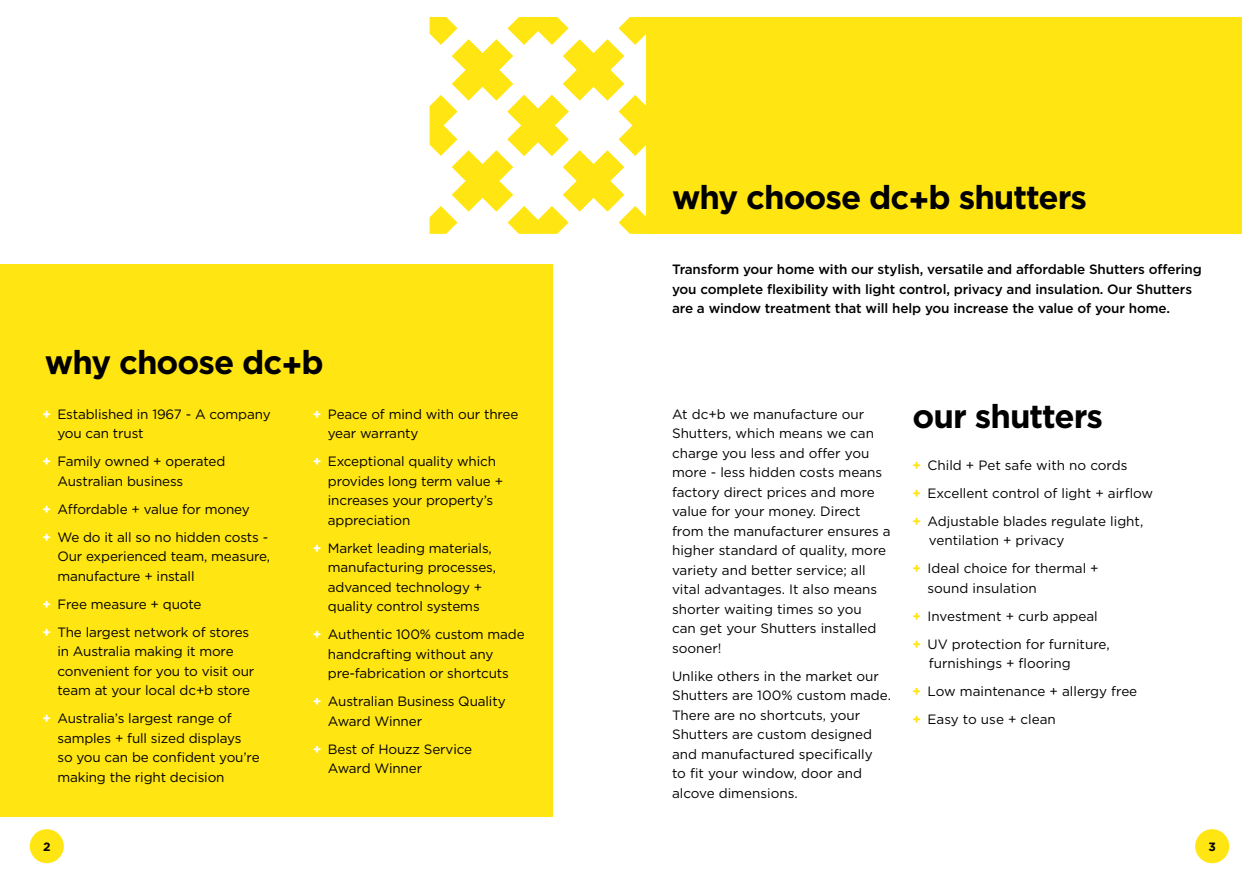
<style>
.page{position:relative;width:1259px;height:893px;background:#fff}
.page>*{position:absolute;margin:0;border:0;box-sizing:border-box;transform-origin:0 0}
.t1{font:700 33px "Gotham";letter-spacing:-.03em;color:#000}
.t2{font:13.5px/19.5px "Gotham";letter-spacing:-.01em;color:#000}
.t3{font:500 13.5px/19.5px "Gotham";letter-spacing:-.01em;color:#000}
.t4{font:700 12px "Gotham";color:#000}
.s1{font-weight:700;color:#fff}
.s2{font-weight:700;color:#ffe512}
</style>
<div class="page">
<div style="left:30px;top:829px;width:34px;height:34px;background:#ffe512;border-radius:50%"></div>
<div style="left:1195px;top:829px;width:34px;height:34px;background:#ffe512;border-radius:50%"></div>
<div style="left:0;top:264px;width:553px;height:552px;background:#ffe512"></div>
<div style="left:646px;top:17px;width:596px;height:217px;background:#ffe512"></div>
<svg style="left:429px;top:17px;width:217px;height:217px"></svg>
<h1 class="t1" style="left:672px;top:176px;width:416px">why choose dc+b shutters</h1>
<h1 class="t1" style="left:45px;top:340px;width:280px">why choose dc+b</h1>
<p class="t2" style="left:328px;top:404px;width:192px;text-indent:-15px"><span class="s1">+</span> Peace of mind with our three year warranty</p>
<p class="t2" style="left:328px;top:451px;width:177px;text-indent:-15px"><span class="s1">+</span> Exceptional quality which provides long term value + increases your property’s appreciation</p>
<p class="t2" style="left:328px;top:538px;width:170px;text-indent:-15px"><span class="s1">+</span> Market leading materials, manufacturing processes, advanced technology + quality control systems</p>
<p class="t2" style="left:328px;top:624px;width:198px;text-indent:-15px"><span class="s1">+</span> Authentic 100% custom made handcrafting without any pre-fabrication or shortcuts</p>
<p class="t2" style="left:328px;top:691px;width:179px;text-indent:-15px"><span class="s1">+</span> Australian Business Quality<br>Award Winner</p>
<p class="t2" style="left:328px;top:739px;width:146px;text-indent:-15px"><span class="s1">+</span> Best of Houzz Service<br>Award Winner</p>
<p class="t2" style="left:57px;top:404px;width:215px;text-indent:-15px"><span class="s1">+</span> Established in 1967 - A company you can trust</p>
<p class="t2" style="left:57px;top:451px;width:169px;text-indent:-15px"><span class="s1">+</span> Family owned + operated<br>Australian business</p>
<p class="t2" style="left:43px;top:495px;width:227px;line-height:28px"><span class="s1">+</span> Affordable + value for money<br><span class="s1">+</span> We do it all so no hidden costs -</p>
<p class="t2" style="left:57px;top:546px;width:214px">Our experienced team, measure, manufacture + install</p>
<p class="t2" style="left:43px;top:590px;width:208px;line-height:28px"><span class="s1">+</span> Free measure + quote<br><span class="s1">+</span> The largest network of stores</p>
<p class="t2" style="left:57px;top:641px;width:198px">in Australia making it more convenient for you to visit our team at your local dc+b store</p>
<p class="t2" style="left:57px;top:708px;width:204px;text-indent:-15px"><span class="s1">+</span> Australia’s largest range of samples + full sized displays so you can be confident you’re making the right decision</p>
<p class="t3" style="left:672px;top:260px;width:531px">Transform your home with our stylish, versatile and affordable Shutters offering you complete flexibility with light control, privacy and insulation. Our Shutters are a window treatment that will help you increase the value of your home.</p>
<p class="t2" style="left:672px;top:404px;width:220px">At dc+b we manufacture our<br>Shutters, which means we can charge you less and offer you more - less hidden costs means factory direct prices and more value for your money. Direct from the manufacturer ensures a higher standard of quality, more variety and better service; all vital advantages. It also means shorter waiting times so you<br>can get your Shutters installed sooner!</p>
<p class="t2" style="left:672px;top:666px;width:220px">Unlike others in the market our<br>Shutters are 100% custom made.<br>There are no shortcuts, your<br>Shutters are custom designed and manufactured specifically<br>to fit your window, door and alcove dimensions.</p>
<h1 class="t1" style="left:912px;top:395px;width:192px">our shutters</h1>
<p class="t2" style="left:912px;top:451px;width:242px;line-height:28px"><span class="s2">+</span> Child + Pet safe with no cords<br><span class="s2">+</span> Excellent control of light + airflow <span class="s2">+</span> Adjustable blades regulate light,</p>
<p class="t2" style="left:912px;top:526px;width:188px;line-height:28px;text-indent:16px">ventilation + privacy<br><span class="s2">+</span> Ideal choice for thermal +</p>
<p class="t2" style="left:912px;top:574px;width:198px;line-height:28px;text-indent:15px">sound insulation<br><span class="s2">+</span> Investment + curb appeal <span class="s2">+</span> UV protection for furniture,</p>
<p class="t2" style="left:912px;top:649px;width:226px;line-height:28px;text-indent:16px">furnishings + flooring<br><span class="s2">+</span> Low maintenance + allergy free <span class="s2">+</span> Easy to use + clean</p>
<p class="t4" style="left:43px;top:839px;width:9px">2</p>
<p class="t4" style="left:1208px;top:839px;width:9px">3</p>
</div>
